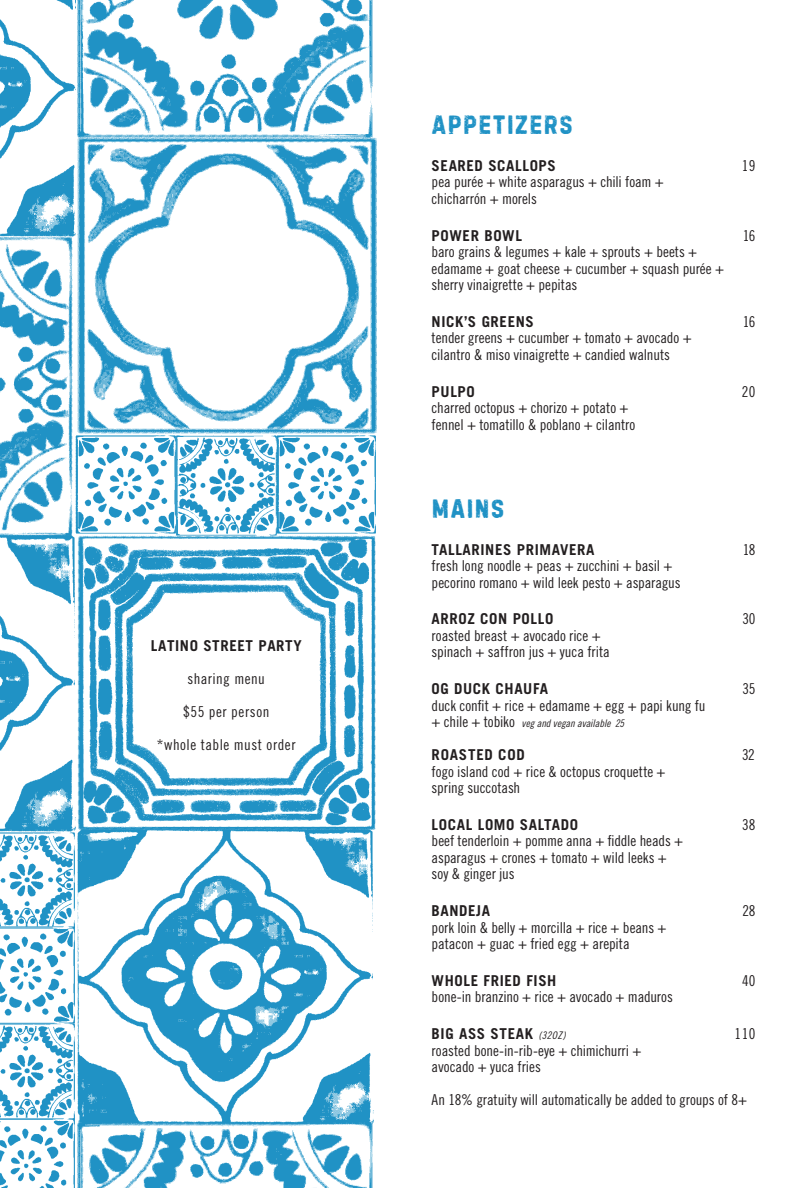
<style>
.page{position:relative;width:810px;height:1188px;background:#fff}
.page>*{position:absolute;margin:0;border:0;box-sizing:border-box;transform-origin:0 0}
.Section_Heading{font:28.5px "Handelson Six";letter-spacing:.03em;color:#2092c5}
.Description{font:15px/16.5px "Trade Gothic LT Std Cn 18";letter-spacing:-.005em;color:#231f20}
.Dish_Title{font:700 15px "Trade Gothic LT Std";letter-spacing:.04em;color:#231f20}
.Description-2{font:700 15px "Trade Gothic LT Std";letter-spacing:.04em;color:#231f20}
.Dish_Title-2{font:15px "Trade Gothic LT Std Cn 18";color:#231f20}
.Description-3{font:15px "Trade Gothic LT Std Cn 18";letter-spacing:.035em;color:#231f20}
.Description-4{font:15px "Trade Gothic LT Std Cn 18";letter-spacing:.04em;color:#231f20}
.Description-5{font:15px "Trade Gothic LT Std Cn 18";letter-spacing:.025em;color:#231f20}
.Description-6{font:10.5px "Trade Gothic LT Std Cn 18 Obl";letter-spacing:-.005em;color:#231f20}
.s1{font-family:"Trade Gothic LT Std Cn 18";font-size:15px}
.s2{font-family:"Trade Gothic LT Std Cn 18 Obl";font-weight:400;font-size:10.5px}
</style>
<div class="page">
<img style="left:0;top:541px;width:76px;height:385px">
<img style="left:0;top:0;width:76px;height:233px">
<img style="left:0;top:233px;width:76px;height:308px">
<img style="left:0;top:1024px;width:75px;height:93px">
<img style="left:0;top:926px;width:75px;height:98px">
<img style="left:0;top:1117px;width:373px;height:71px">
<img style="left:77px;top:536px;width:299px;height:303px">
<img style="left:77px;top:138px;width:300px;height:296px">
<img style="left:78px;top:828px;width:296px;height:296px">
<img style="left:76px;top:435px;width:300px;height:101px">
<img style="left:77px;top:0;width:299px;height:142px">
<p class="Description-2" style="left:151px;top:636px;width:152px">LATINO STREET PARTY</p>
<p class="Description-5" style="left:188px;top:670px;width:79px">sharing menu</p>
<p class="Description-4" style="left:183px;top:703px;width:88px">$55 per person</p>
<p class="Description-3" style="left:157px;top:736px;width:140px">*whole table must order</p>
<p class="Section_Heading" style="left:432px;top:108px;width:143px">APPETIZERS</p>
<p class="Dish_Title" style="left:432px;top:156px;width:126px">SEARED SCALLOPS</p>
<p class="Dish_Title-2" style="left:742px;top:157px;width:15px">19</p>
<p class="Description" style="left:432px;top:174px;width:234px">pea purée + white asparagus + chili foam +</p>
<p class="Description" style="left:432px;top:190px;width:107px">chicharrón + morels</p>
<p class="Dish_Title" style="left:432px;top:226px;width:92px">POWER BOWL</p>
<p class="Dish_Title-2" style="left:743px;top:226px;width:14px">16</p>
<p class="Description" style="left:432px;top:243px;width:267px">baro grains &amp; legumes + kale + sprouts + beets +</p>
<p class="Description" style="left:432px;top:260px;width:294px">edamame + goat cheese + cucumber + squash purée + sherry vinaigrette + pepitas</p>
<p class="Dish_Title" style="left:432px;top:312px;width:104px">NICK’S GREENS</p>
<p class="Dish_Title-2" style="left:743px;top:313px;width:14px">16</p>
<p class="Description" style="left:432px;top:330px;width:262px">tender greens + cucumber + tomato + avocado + cilantro &amp; miso vinaigrette + candied walnuts</p>
<p class="Dish_Title" style="left:432px;top:382px;width:45px">PULPO</p>
<p class="Dish_Title-2" style="left:742px;top:382px;width:15px">20</p>
<p class="Description" style="left:432px;top:399px;width:198px">charred octopus + chorizo + potato +</p>
<p class="Description" style="left:432px;top:416px;width:205px">fennel + tomatillo &amp; poblano + cilantro</p>
<p class="Section_Heading" style="left:432px;top:492px;width:74px">MAINS</p>
<p class="Dish_Title" style="left:432px;top:540px;width:164px">TALLARINES PRIMAVERA</p>
<p class="Dish_Title-2" style="left:743px;top:540px;width:14px">18</p>
<p class="Description" style="left:432px;top:557px;width:242px">fresh long noodle + peas + zucchini + basil +</p>
<p class="Description" style="left:432px;top:574px;width:251px">pecorino romano + wild leek pesto + asparagus</p>
<p class="Dish_Title" style="left:432px;top:610px;width:123px">ARROZ CON POLLO</p>
<p class="Dish_Title-2" style="left:742px;top:610px;width:15px">30</p>
<p class="Description" style="left:432px;top:627px;width:180px">roasted breast + avocado rice + spinach + saffron jus + yuca frita</p>
<p class="Dish_Title" style="left:432px;top:679px;width:118px">OG DUCK CHAUFA</p>
<p class="Dish_Title-2" style="left:742px;top:680px;width:15px">35</p>
<p class="Description" style="left:432px;top:697px;width:275px">duck confit + rice + edamame + egg + papi kung fu</p>
<p class="Description-6" style="left:432px;top:717px;width:194px"><span class="s1">+ chile + tobiko</span> veg and vegan available 25</p>
<p class="Description-2" style="left:432px;top:745px;width:95px">ROASTED COD</p>
<p class="Description" style="left:742px;top:746px;width:14px">32</p>
<p class="Description" style="left:432px;top:763px;width:236px">fogo island cod + rice &amp; octopus croquette +</p>
<p class="Description" style="left:432px;top:779px;width:90px">spring succotash</p>
<p class="Dish_Title" style="left:432px;top:815px;width:148px">LOCAL LOMO SALTADO</p>
<p class="Dish_Title-2" style="left:742px;top:816px;width:15px">38</p>
<p class="Description" style="left:432px;top:833px;width:253px">beef tenderloin + pomme anna + fiddle heads +</p>
<p class="Description" style="left:432px;top:849px;width:237px">asparagus + crones + tomato + wild leeks +</p>
<p class="Description" style="left:432px;top:866px;width:84px">soy &amp; ginger jus</p>
<p class="Dish_Title" style="left:432px;top:901px;width:60px">BANDEJA</p>
<p class="Dish_Title-2" style="left:742px;top:902px;width:15px">28</p>
<p class="Description" style="left:432px;top:919px;width:236px">pork loin &amp; belly + morcilla + rice + beans +</p>
<p class="Description" style="left:432px;top:935px;width:200px">patacon + guac + fried egg + arepita</p>
<p class="Dish_Title" style="left:432px;top:971px;width:126px">WHOLE FRIED FISH</p>
<p class="Dish_Title-2" style="left:742px;top:972px;width:15px">40</p>
<p class="Description" style="left:432px;top:989px;width:243px">bone-in branzino + rice + avocado + maduros</p>
<p class="Dish_Title" style="left:432px;top:1024px;width:135px">BIG ASS STEAK <span class="s2">(32OZ)</span></p>
<p class="Dish_Title-2" style="left:734px;top:1025px;width:23px">110</p>
<p class="Description" style="left:432px;top:1042px;width:211px">roasted bone-in-rib-eye + chimichurri +</p>
<p class="Description" style="left:432px;top:1058px;width:111px">avocado + yuca fries</p>
<p class="Description" style="left:432px;top:1091px;width:317px">An 18% gratuity will automatically be added to groups of 8+</p>
</div>
